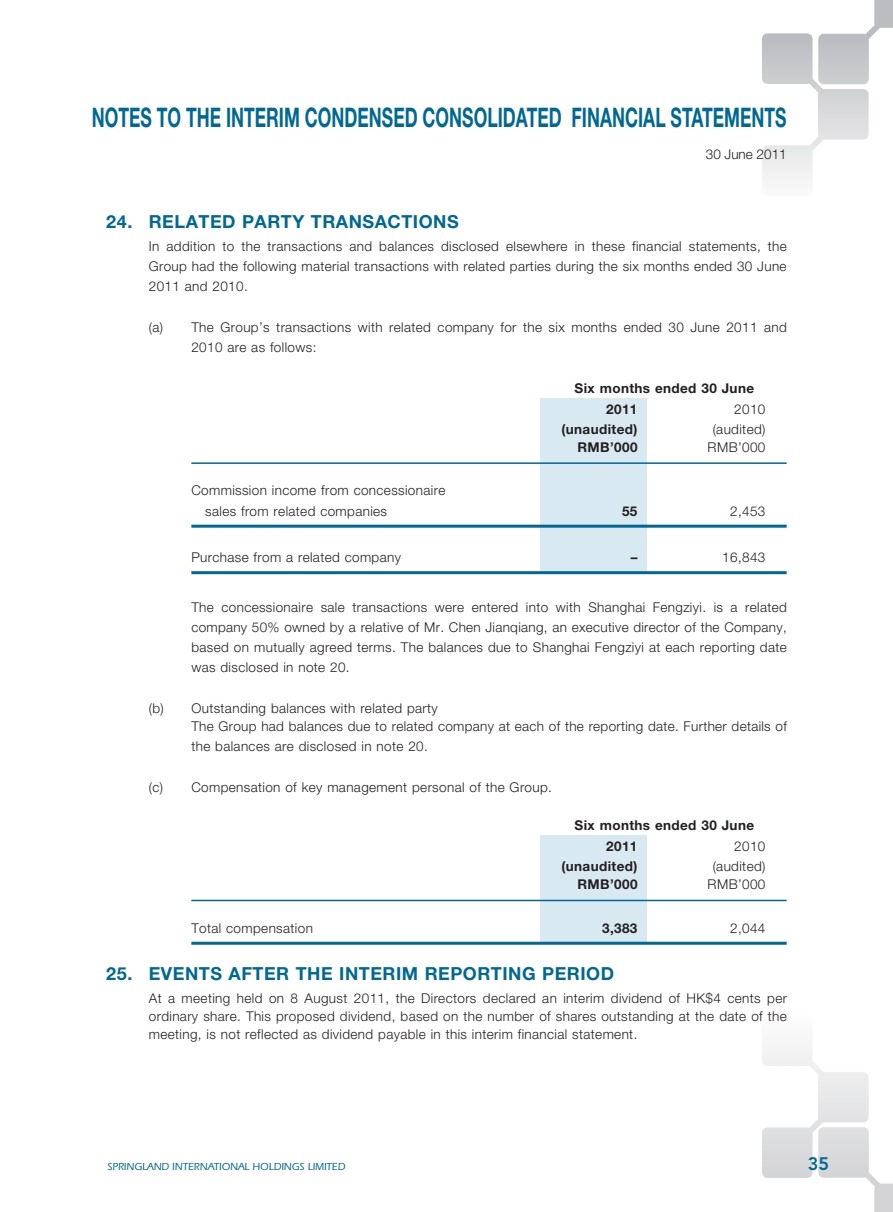
<style>
.page{position:relative;width:893px;height:1212px;background:#fff}
.page>*{position:absolute;margin:0;border:0;box-sizing:border-box;transform-origin:0 0}
.t1{font:700 27px "Helvetica Neue LT Std";color:#006893;scale:.65 1}
.t2{font:700 18px "Helvetica Neue LT Std";letter-spacing:.03em;color:#006893}
.t3{font:800 18px "Avenir LT Std";color:#006893}
.t4{font:300 13.5px/20.2px "Helvetica Neue LT Std";letter-spacing:.03em;color:#231f20;text-align:justify}
.t5{font:700 13.5px/21px "Helvetica Neue LT Std";letter-spacing:.03em;color:#231f20}
.t6{font:300 13.5px "Helvetica Neue LT Std";color:#231f20}
.t7{font:500 10.5px "ITC Eras Std";color:#006893}
</style>
<div class="page">
<svg style="left:762px;top:1047px;width:131px;height:165px"></svg>
<svg style="left:762px;top:0;width:131px;height:180px"></svg>
<div style="left:540px;top:398px;width:106px;height:175px;background:#d8e9f1"></div>
<hr style="left:191px;top:462px;width:596px;height:2px;background:#006893">
<hr style="left:191px;top:525px;width:596px;height:3px;background:#006893">
<hr style="left:191px;top:571px;width:596px;height:3px;background:#006893">
<div style="left:540px;top:835px;width:106px;height:108px;background:#d8e9f1"></div>
<hr style="left:191px;top:900px;width:596px;height:1px;background:#006893">
<hr style="left:191px;top:942px;width:596px;height:3px;background:#006893">
<h1 class="t1" style="left:92px;top:101px;width:1071px">NOTES TO THE INTERIM CONDENSED CONSOLIDATED FINANCIAL STATEMENTS</h1>
<p class="t6" style="left:706px;top:146px;width:82px">30 June 2011</p>
<h2 class="t2" style="left:106px;top:210px;width:354px">24. RELATED PARTY TRANSACTIONS</h2>
<p class="t4" style="left:149px;top:236px;width:640px">In addition to the transactions and balances disclosed elsewhere in these financial statements, the Group had the following material transactions with related parties during the six months ended 30 June 2011 and 2010.</p>
<p class="t4" style="left:191px;top:317px;width:597px;text-indent:-43px">(a) The Group’s transactions with related company for the six months ended 30 June 2011 and<br>2010 are as follows:</p>
<p class="t5" style="left:606px;top:377px;width:149px;text-indent:-32px">Six months ended 30 June<br>2011</p>
<p class="t4" style="left:734px;top:398px;width:33px">2010</p>
<p class="t4" style="left:205px;top:480px;width:242px;text-indent:-14px">Commission income from concessionaire sales from related companies</p>
<p class="t5" style="left:561px;top:418px;width:78px">(unaudited)</p>
<p class="t4" style="left:713px;top:419px;width:54px">(audited)</p>
<p class="t5" style="left:577px;top:436px;width:62px">RMB’000</p>
<p class="t4" style="left:708px;top:437px;width:59px">RMB’000</p>
<p class="t5" style="left:622px;top:500px;width:17px">55</p>
<p class="t4" style="left:730px;top:500px;width:37px">2,453</p>
<p class="t4" style="left:191px;top:547px;width:211px">Purchase from a related company</p>
<p class="t5" style="left:631px;top:546px;width:8px">–</p>
<p class="t4" style="left:722px;top:547px;width:45px">16,843</p>
<p class="t4" style="left:191px;top:596px;width:597px">The concessionaire sale transactions were entered into with Shanghai Fengziyi. is a related company 50% owned by a relative of Mr. Chen Jianqiang, an executive director of the Company, based on mutually agreed terms. The balances due to Shanghai Fengziyi at each reporting date was disclosed in note 20.</p>
<p class="t4" style="left:191px;top:699px;width:597px;line-height:18px;text-indent:-43px">(b) Outstanding balances with related party<br>The Group had balances due to related company at each of the reporting date. Further details of</p>
<p class="t4" style="left:191px;top:736px;width:238px">the balances are disclosed in note 20.</p>
<p class="t4" style="left:149px;top:776px;width:405px">(c) Compensation of key management personal of the Group.</p>
<p class="t5" style="left:606px;top:814px;width:149px;text-indent:-32px">Six months ended 30 June<br>2011</p>
<p class="t4" style="left:734px;top:836px;width:33px">2010</p>
<p class="t5" style="left:561px;top:855px;width:78px">(unaudited)</p>
<p class="t4" style="left:713px;top:856px;width:54px">(audited)</p>
<p class="t5" style="left:577px;top:873px;width:62px">RMB’000</p>
<p class="t4" style="left:708px;top:874px;width:59px">RMB’000</p>
<p class="t4" style="left:191px;top:917px;width:123px">Total compensation</p>
<p class="t5" style="left:602px;top:917px;width:37px">3,383</p>
<p class="t4" style="left:730px;top:917px;width:37px">2,044</p>
<h2 class="t2" style="left:106px;top:962px;width:509px">25. EVENTS AFTER THE INTERIM REPORTING PERIOD</h2>
<p class="t4" style="left:149px;top:989px;width:640px;line-height:18px">At a meeting held on 8 August 2011, the Directors declared an interim dividend of HK$4 cents per ordinary share. This proposed dividend, based on the number of shares outstanding at the date of the meeting, is not reflected as dividend payable in this interim financial statement.</p>
<p class="t7" style="left:107px;top:1160px;width:240px">SPRINGLAND INTERNATIONAL HOLDINGS LIMITED</p>
<h2 class="t3" style="left:808px;top:1153px;width:23px">35</h2>
</div>
